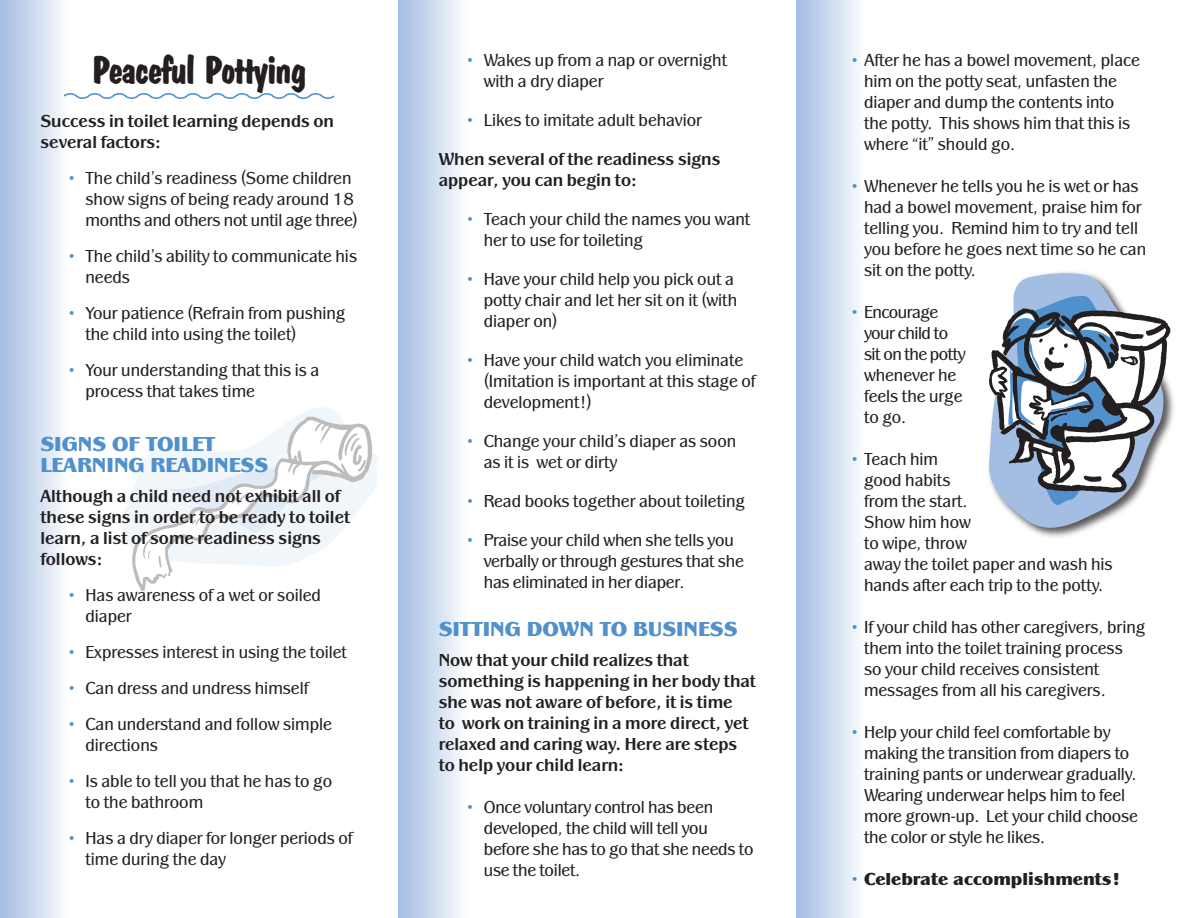
<style>
.page{position:relative;width:1188px;height:918px;background:#fff}
.page>*{position:absolute;margin:0;border:0;box-sizing:border-box;transform-origin:0 0}
.t1{font:700 39px "Dom Casual";letter-spacing:-.06em;color:#231f20}
.t2{font:900 21px "Panache";color:#5090cc}
.t3{font:18px/21px "Panache";color:#231f20}
.t4{font:18px/21px "Panache Bld";color:#231f20}
.t5{font:18px/21px "Panache";letter-spacing:-.025em;color:#231f20}
.t6{font:900 18px "Panache";color:#231f20}
.s1{font-weight:900;color:#5090cc}
.s2{color:#5090cc}
</style>
<div class="page">
<svg style="left:123px;top:408px;width:256px;height:183px"></svg>
<div style="left:796px;top:0;width:68px;height:918px;background:linear-gradient(to right,#a1bce1,#f9fbfd)"></div>
<div style="left:398px;top:0;width:68px;height:918px;background:linear-gradient(to right,#a1bce1,#fafbfd)"></div>
<div style="left:0;top:0;width:68px;height:918px;background:linear-gradient(to right,#a2bce1,#fafbfd)"></div>
<svg style="left:62px;top:91px;width:273px;height:10px"></svg>
<svg style="left:1002px;top:272px;width:128px;height:265px"></svg>
<svg style="left:989px;top:295px;width:182px;height:210px"></svg>
<p class="t3" style="left:484px;top:51px;width:245px;text-indent:-18px"><span class="s1">•</span> Wakes up from a nap or overnight with a dry diaper</p>
<p class="t3" style="left:466px;top:111px;width:238px"><span class="s1">•</span> Likes to imitate adult behavior</p>
<p class="t4" style="left:439px;top:150px;width:283px">When several of the readiness signs appear, you can begin to:</p>
<p class="t3" style="left:484px;top:210px;width:268px;text-indent:-18px"><span class="s1">•</span> Teach your child the names you want her to use for toileting</p>
<p class="t3" style="left:484px;top:270px;width:255px;text-indent:-18px"><span class="s1">•</span> Have your child help you pick out a potty chair and let her sit on it (with diaper on)</p>
<p class="t3" style="left:466px;top:351px;width:279px"><span class="s1">•</span> Have your child watch you eliminate</p>
<p class="t3" style="left:484px;top:372px;width:273px">(Imitation is important at this stage of development!)</p>
<p class="t3" style="left:484px;top:432px;width:254px;text-indent:-18px"><span class="s1">•</span> Change your child’s diaper as soon as it is wet or dirty</p>
<p class="t3" style="left:466px;top:492px;width:281px"><span class="s1">•</span> Read books together about toileting</p>
<p class="t3" style="left:466px;top:531px;width:270px"><span class="s1">•</span> Praise your child when she tells you</p>
<p class="t3" style="left:484px;top:552px;width:262px">verbally or through gestures that she</p>
<p class="t3" style="left:484px;top:573px;width:202px">has eliminated in her diaper.</p>
<p class="t2" style="left:439px;top:615px;width:300px">SITTING DOWN TO BUSINESS</p>
<p class="t4" style="left:439px;top:651px;width:319px">Now that your child realizes that something is happening in her body that she was not aware of before, it is time<br>to work on training in a more direct, yet relaxed and caring way. Here are steps to help your child learn:</p>
<p class="t3" style="left:466px;top:798px;width:249px"><span class="s1">•</span> Once voluntary control has been</p>
<p class="t3" style="left:484px;top:819px;width:226px">developed, the child will tell you</p>
<p class="t3" style="left:484px;top:840px;width:271px">before she has to go that she needs to</p>
<p class="t3" style="left:484px;top:861px;width:98px">use the toilet.</p>
<p class="t1" style="left:91px;top:47px;width:218px">Peaceful Pottying</p>
<p class="t3" style="left:864px;top:51px;width:277px;text-indent:-14px"><span class="s1">•</span> After he has a bowel movement, place him on the potty seat, unfasten the diaper and dump the contents into the potty. This shows him that this is where “it” should go.</p>
<p class="t3" style="left:864px;top:177px;width:284px;text-indent:-14px"><span class="s1">•</span> Whenever he tells you he is wet or has had a bowel movement, praise him for telling you. Remind him to try and tell you before he goes next time so he can sit on the potty.</p>
<p class="t5" style="left:864px;top:303px;width:103px;text-indent:-14px"><span class="s1">•</span> Encourage your child to sit on the potty whenever he feels the urge to go.</p>
<p class="t3" style="left:864px;top:450px;width:250px;text-indent:-14px"><span class="s1">•</span> Teach him<br>good habits<br>from the start.<br>Show him how<br>to wipe, throw<br>away the toilet paper and wash his hands after each trip to the potty.</p>
<p class="t3" style="left:864px;top:618px;width:283px;text-indent:-14px"><span class="s1">•</span> If your child has other caregivers, bring them into the toilet training process<br>so your child receives consistent messages from all his caregivers.</p>
<p class="t3" style="left:864px;top:723px;width:276px;text-indent:-14px"><span class="s1">•</span> Help your child feel comfortable by making the transition from diapers to training pants or underwear gradually.<br>Wearing underwear helps him to feel more grown-up. Let your child choose the color or style he likes.</p>
<p class="t6" style="left:850px;top:867px;width:272px"><span class="s2">•</span> Celebrate accomplishments!</p>
<p class="t4" style="left:40px;top:112px;width:295px">Success in toilet learning depends on several factors:</p>
<p class="t3" style="left:68px;top:169px;width:286px"><span class="s1">•</span> The child’s readiness (Some children</p>
<p class="t3" style="left:86px;top:190px;width:270px">show signs of being ready around 18</p>
<p class="t3" style="left:86px;top:211px;width:274px">months and others not until age three)</p>
<p class="t3" style="left:86px;top:247px;width:273px;text-indent:-18px"><span class="s1">•</span> The child’s ability to communicate his needs</p>
<p class="t3" style="left:86px;top:304px;width:261px;text-indent:-18px"><span class="s1">•</span> Your patience (Refrain from pushing the child into using the toilet)</p>
<p class="t3" style="left:86px;top:361px;width:235px;text-indent:-18px"><span class="s1">•</span> Your understanding that this is a process that takes time</p>
<p class="t2" style="left:40px;top:430px;width:176px">SIGNS OF TOILET</p>
<p class="t2" style="left:40px;top:451px;width:229px">LEARNING READINESS</p>
<p class="t4" style="left:40px;top:487px;width:311px">Although a child need not exhibit all of these signs in order to be ready to toilet learn, a list of some readiness signs follows:</p>
<p class="t3" style="left:86px;top:586px;width:237px;text-indent:-18px"><span class="s1">•</span> Has awareness of a wet or soiled diaper</p>
<p class="t3" style="left:68px;top:643px;width:281px"><span class="s1">•</span> Expresses interest in using the toilet</p>
<p class="t3" style="left:68px;top:679px;width:242px"><span class="s1">•</span> Can dress and undress himself</p>
<p class="t3" style="left:86px;top:715px;width:248px;text-indent:-18px"><span class="s1">•</span> Can understand and follow simple directions</p>
<p class="t3" style="left:86px;top:772px;width:248px;text-indent:-18px"><span class="s1">•</span> Is able to tell you that he has to go to the bathroom</p>
<p class="t3" style="left:86px;top:829px;width:269px;text-indent:-18px"><span class="s1">•</span> Has a dry diaper for longer periods of time during the day</p>
</div>
